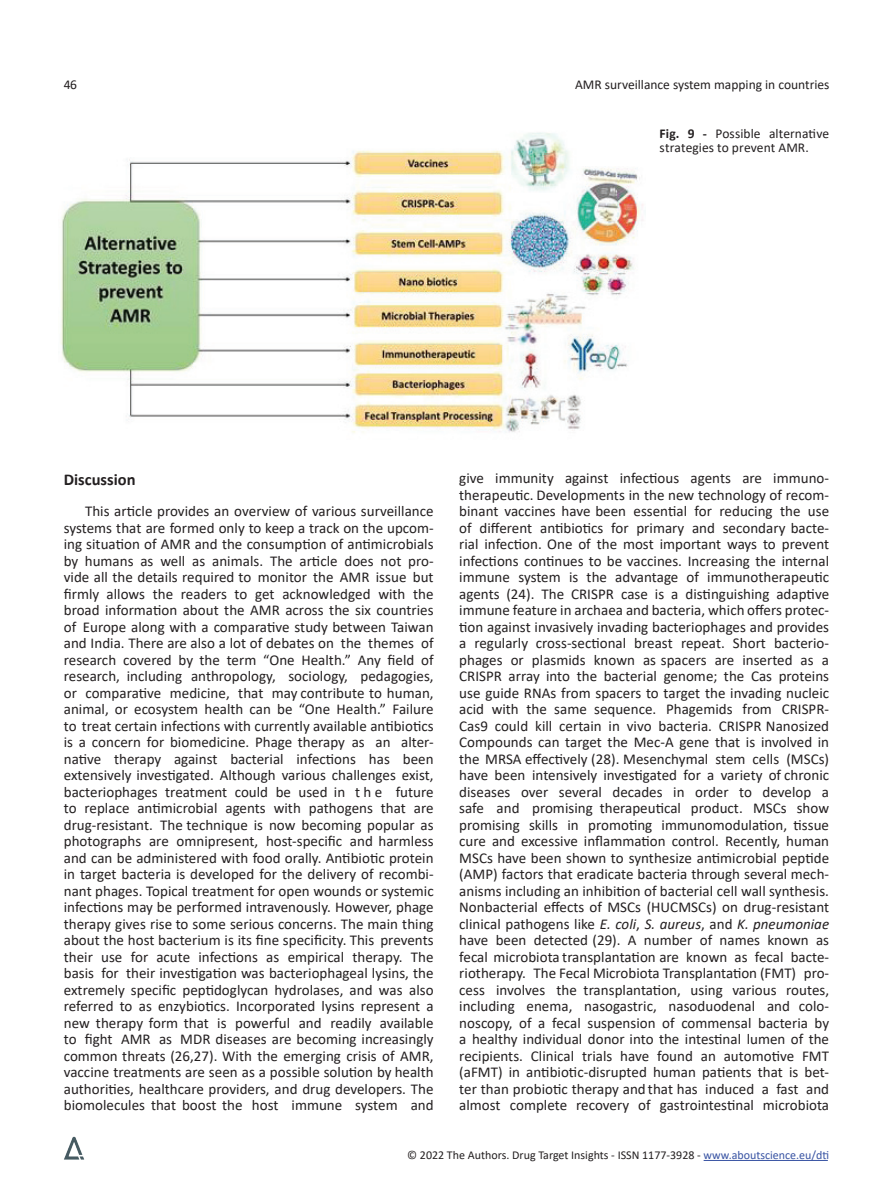
<style>
.page{position:relative;width:893px;height:1191px;background:#fff}
.page>*{position:absolute;margin:0;border:0;box-sizing:border-box;transform-origin:0 0}
.t1{font:700 16.5px "Calibri";color:#231f20}
.t2{font:15px/16.5px "Calibri";color:#231f20;text-align:justify}
.t3{font:13.5px/14.2px "Calibri";color:#231f20}
.t4{font:12px "Calibri";color:#231f20}
.s1{font-weight:700}
.s2{font-style:italic}
.s3{color:#3853a3}
</style>
<div class="page">
<hr style="left:704px;top:1160px;width:124px;height:1px;background:#3853a3">
<img style="left:64px;top:1136px;width:21px;height:24px">
<img style="left:60px;top:132px;width:583px;height:301px">
<p class="t3" style="left:64px;top:77px;width:15px">46</p>
<p class="t3" style="left:575px;top:77px;width:256px">AMR surveillance system mapping in countries</p>
<p class="t3" style="left:660px;top:126px;width:171px"><span class="s1">Fig. 9 -</span> Possible alternative strategies to prevent AMR.</p>
<p class="t1" style="left:64px;top:468px;width:73px">Discussion</p>
<p class="t2" style="left:64px;top:502px;width:371px;text-indent:21px">This article provides an overview of various surveillance systems that are formed only to keep a track on the upcom&shy;ing situation of AMR and the consumption of antimicrobials by humans as well as animals. The article does not pro&shy;vide all the details required to monitor the AMR issue but firmly allows the readers to get acknowledged with the broad information about the AMR across the six countries of Europe along with a comparative study between Taiwan and India. There are also a lot of debates on the themes of research covered by the term “One Health.” Any field of research, including anthropology, sociology, pedagogies, or comparative medicine, that may contribute to human, animal, or ecosystem health can be “One Health.” Failure to treat certain infections with currently available antibiotics is a concern for biomedicine. Phage therapy as an alter&shy;native therapy against bacterial infections has been extensively investigated. Although various challenges exist, bacteriophages treatment could be used in t h e future to replace antimicrobial agents with pathogens that are drug-resistant. The technique is now becoming popular as photographs are omnipresent, host-specific and harmless and can be administered with food orally. Antibiotic protein in target bacteria is developed for the delivery of recombi&shy;nant phages. Topical treatment for open wounds or systemic infections may be performed intravenously. However, phage therapy gives rise to some serious concerns. The main thing about the host bacterium is its fine specificity. This prevents their use for acute infections as empirical therapy. The basis for their investigation was bacteriophageal lysins, the extremely specific peptidoglycan hydrolases, and was also referred to as enzybiotics. Incorporated lysins represent a new therapy form that is powerful and readily available to fight AMR as MDR diseases are becoming increasingly common threats (26,27). With the emerging crisis of AMR, vaccine treatments are seen as a possible solution by health authorities, healthcare providers, and drug developers. The biomolecules that boost the host immune system and</p>
<p class="t2" style="left:459px;top:469px;width:371px">give immunity against infectious agents are immuno&shy;therapeutic. Developments in the new technology of recom&shy;binant vaccines have been essential for reducing the use of different antibiotics for primary and secondary bacte&shy;rial infection. One of the most important ways to prevent infections continues to be vaccines. Increasing the internal immune system is the advantage of immunotherapeutic agents (24). The CRISPR case is a distinguishing adaptive immune feature in archaea and bacteria, which offers protec&shy;tion against invasively invading bacteriophages and provides a regularly cross-sectional breast repeat. Short bacterio&shy;phages or plasmids known as spacers are inserted as a CRISPR array into the bacterial genome; the Cas proteins use guide RNAs from spacers to target the invading nucleic acid with the same sequence. Phagemids from CRISPR-Cas9 could kill certain in vivo bacteria. CRISPR Nanosized Compounds can target the Mec-A gene that is involved in the MRSA effectively (28). Mesenchymal stem cells (MSCs) have been intensively investigated for a variety of chronic diseases over several decades in order to develop a safe and promising therapeutical product. MSCs show promising skills in promoting immunomodulation, tissue cure and excessive inflammation control. Recently, human MSCs have been shown to synthesize antimicrobial peptide (AMP) factors that eradicate bacteria through several mech&shy;anisms including an inhibition of bacterial cell wall synthesis.<br>Nonbacterial effects of MSCs (HUCMSCs) on drug-resistant clinical pathogens like <span class="s2">E. coli</span>, <span class="s2">S. aureus</span>, and <span class="s2">K. pneumoniae </span>have been detected (29). A number of names known as fecal microbiota transplantation are known as fecal bacte&shy;riotherapy. The Fecal Microbiota Transplantation (FMT) pro&shy;cess involves the transplantation, using various routes, including enema, nasogastric, nasoduodenal and colo&shy;noscopy, of a fecal suspension of commensal bacteria by a healthy individual donor into the intestinal lumen of the recipients. Clinical trials have found an automotive FMT (aFMT) in antibiotic-disrupted human patients that is bet&shy;ter than probiotic therapy and that has induced a fast and almost complete recovery of gastrointestinal microbiota</p>
<p class="t4" style="left:407px;top:1146px;width:423px">© 2022 The Authors. Drug Target Insights - ISSN 1177-3928 - <span class="s3">www.aboutscience.eu/dti</span></p>
</div>
